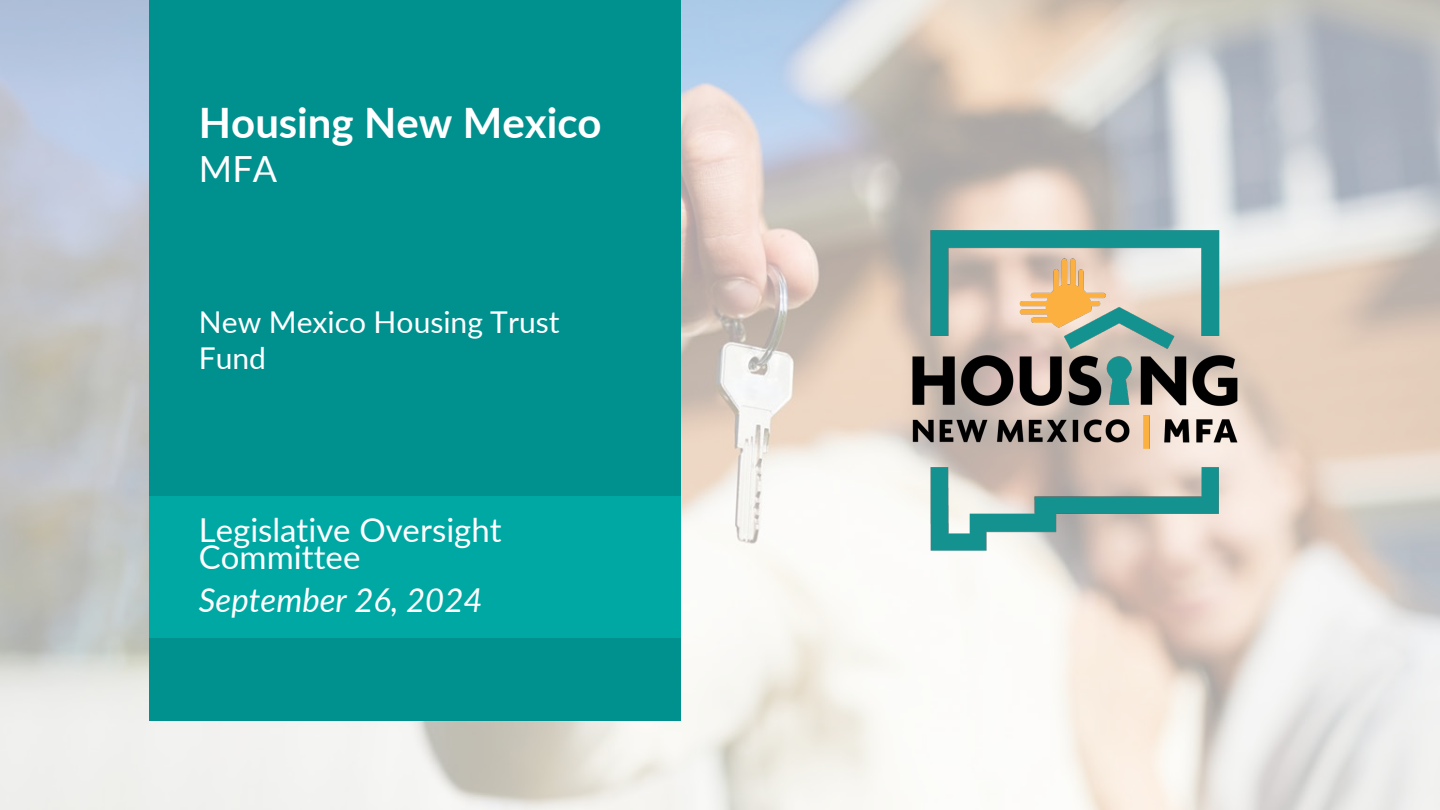
<style>
.page{position:relative;width:1440px;height:810px;background:#fff}
.page>*{position:absolute;margin:0;border:0;box-sizing:border-box;transform-origin:0 0}
.t1{font:700 42px "Lato";color:#fff}
.t2{font:36px "Lato";color:#fff}
.t3{font:33px/27.8px "Lato";color:#fff}
.t4{font:italic 33px "Lato";color:#fff}
.t5{font:30px/36px "Lato";color:#fff}
</style>
<div class="page">
<img style="left:0;top:0;width:1440px;height:810px">
<div style="left:149px;top:0;width:531px;height:721px;background:#00918f"></div>
<img style="left:860px;top:175px;width:431px;height:431px">
<div style="left:149px;top:497px;width:531px;height:141px;background:#00a8a4"></div>
<p class="t1" style="left:199px;top:92px;width:404px">Housing New Mexico</p>
<p class="t2" style="left:199px;top:143px;width:80px">MFA</p>
<p class="t5" style="left:199px;top:303px;width:362px">New Mexico Housing Trust<br>Fund</p>
<p class="t3" style="left:199px;top:514px;width:304px">Legislative Oversight<br>Committee</p>
<p class="t4" style="left:199px;top:576px;width:285px">September 26, 2024</p>
</div>
